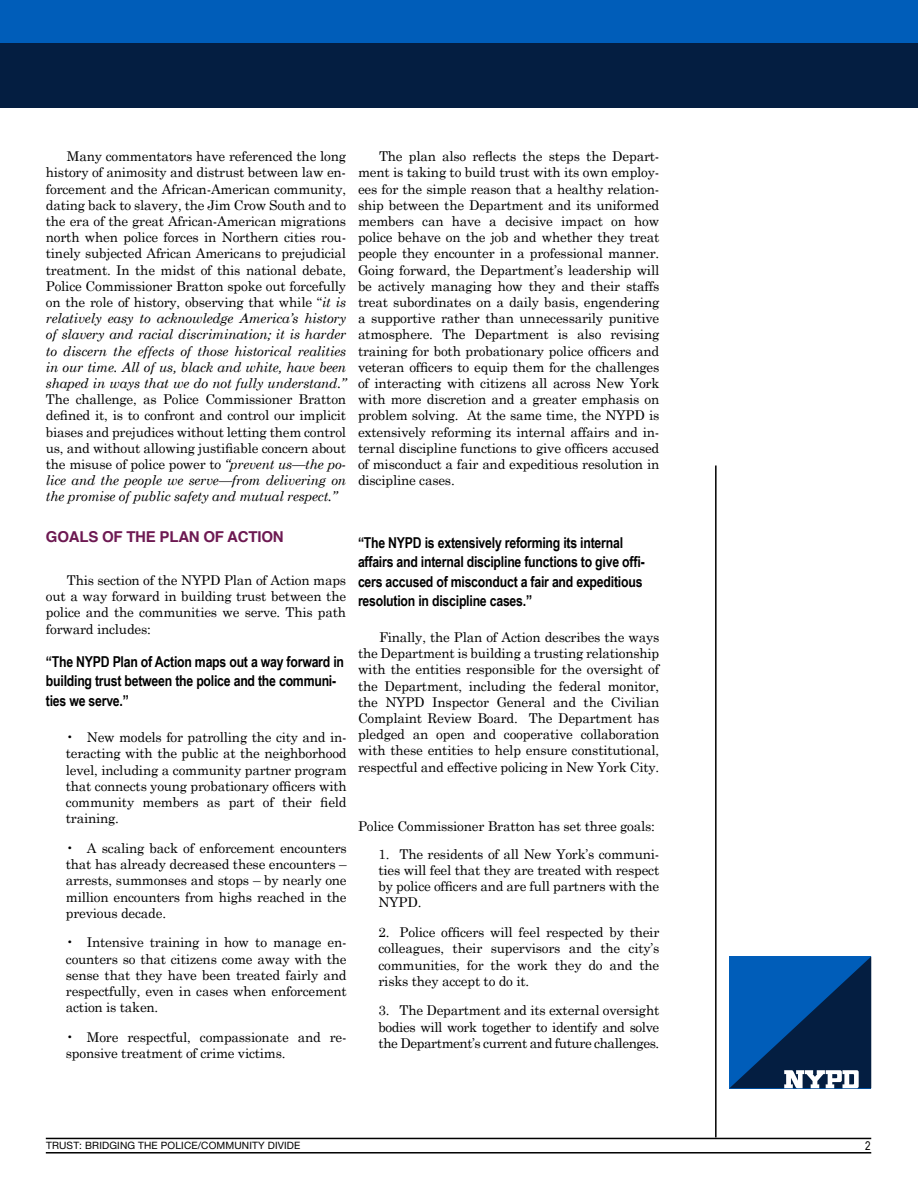
<style>
.page{position:relative;width:918px;height:1188px;background:#fff}
.page>*{position:absolute;margin:0;border:0;box-sizing:border-box;transform-origin:0 0}
.t1{font:700 15px/19.5px "Arial Narrow";letter-spacing:-.015em;color:#000}
.t2{font:700 15px "Helvetica";letter-spacing:-.015em;color:#6d1952}
.t3{font:13.5px/16.2px "Century Schoolbook";letter-spacing:-.015em;color:#000;text-align:justify}
.t4{font:12px "Arial Narrow";color:#000}
.t5{font:10.2px "Helvetica Neue";letter-spacing:.015em;color:#000}
.s1{font-style:italic}
</style>
<div class="page">
<div style="left:0;top:0;width:918px;height:108px;background:#005db9"></div>
<div style="left:0;top:43px;width:918px;height:65px;background:#041e41"></div>
<hr style="left:46px;top:1138px;width:825px;height:1px;background:#000">
<hr style="left:46px;top:1152px;width:825px;height:2px;background:#000">
<hr style="left:715px;top:466px;width:2px;height:671px;background:#000">
<svg style="left:729px;top:956px;width:142px;height:132px;background:#0d4886"></svg>
<p class="t3" style="left:46px;top:148px;width:302px;text-indent:21px">Many commentators have referenced the long history of animosity and distrust between law en&shy;forcement and the African-American community, dating back to slavery, the Jim Crow South and to the era of the great African-American migrations north when police forces in Northern cities rou&shy;tinely subjected African Americans to prejudicial treatment. In the midst of this national debate, Police Commissioner Bratton spoke out forcefully on the role of history, observing that while “<span class="s1">it is relatively easy to acknowledge America’s history of slavery and racial discrimination; it is harder to discern the effects of those historical realities in our time. All of us, black and white, have been shaped in ways that we do not fully understand.”</span></p>
<p class="t3" style="left:46px;top:391px;width:302px">The challenge, as Police Commissioner Bratton defined it, is to confront and control our implicit biases and prejudices without letting them control us, and without allowing justifiable concern about the misuse of police power to <span class="s1">“prevent us—the po&shy;lice and the people we serve—from delivering on the promise of public safety and mutual respect.”</span></p>
<p class="t2" style="left:46px;top:525px;width:239px">GOALS OF THE PLAN OF ACTION</p>
<p class="t3" style="left:46px;top:572px;width:302px;text-indent:21px">This section of the NYPD Plan of Action maps out a way forward in building trust between the police and the communities we serve. This path forward includes:</p>
<p class="t1" style="left:46px;top:651px;width:300px">“The NYPD Plan of Action maps out a way forward in building trust between the police and the communi&shy;ties we serve.”</p>
<p class="t3" style="left:66px;top:729px;width:282px">• New models for patrolling the city and in&shy;teracting with the public at the neighborhood level, including a community partner program that connects young probationary officers with community members as part of their field training.</p>
<p class="t3" style="left:66px;top:840px;width:282px">• A scaling back of enforcement encounters that has already decreased these encounters – arrests, summonses and stops – by nearly one million encounters from highs reached in the previous decade.</p>
<p class="t3" style="left:66px;top:934px;width:282px">• Intensive training in how to manage en&shy;counters so that citizens come away with the sense that they have been treated fairly and respectfully, even in cases when enforcement action is taken.</p>
<p class="t3" style="left:66px;top:1029px;width:282px">• More respectful, compassionate and re&shy;sponsive treatment of crime victims.</p>
<p class="t3" style="left:358px;top:148px;width:303px;text-indent:21px">The plan also reflects the steps the Depart&shy;ment is taking to build trust with its own employ&shy;ees for the simple reason that a healthy relation&shy;ship between the Department and its uniformed members can have a decisive impact on how police behave on the job and whether they treat people they encounter in a professional manner.<br>Going forward, the Department’s leadership will be actively managing how they and their staffs treat subordinates on a daily basis, engendering a supportive rather than unnecessarily punitive atmosphere. The Department is also revising training for both probationary police officers and veteran officers to equip them for the challenges of interacting with citizens all across New York with more discretion and a greater emphasis on problem solving. At the same time, the NYPD is extensively reforming its internal affairs and in&shy;ternal discipline functions to give officers accused of misconduct a fair and expeditious resolution in discipline cases.</p>
<p class="t1" style="left:358px;top:532px;width:288px">“The NYPD is extensively reforming its internal affairs and internal discipline functions to give offi&shy;cers accused of misconduct a fair and expeditious resolution in discipline cases.”</p>
<p class="t3" style="left:358px;top:629px;width:303px;text-indent:21px">Finally, the Plan of Action describes the ways the Department is building a trusting relationship with the entities responsible for the oversight of the Department, including the federal monitor, the NYPD Inspector General and the Civilian Complaint Review Board. The Department has pledged an open and cooperative collaboration with these entities to help ensure constitutional, respectful and effective policing in New York City.</p>
<p class="t3" style="left:358px;top:818px;width:299px">Police Commissioner Bratton has set three goals:</p>
<p class="t3" style="left:379px;top:846px;width:282px">1. The residents of all New York’s communi&shy;ties will feel that they are treated with respect by police officers and are full partners with the NYPD.</p>
<p class="t3" style="left:379px;top:924px;width:282px">2. Police officers will feel respected by their colleagues, their supervisors and the city’s communities, for the work they do and the risks they accept to do it.</p>
<p class="t3" style="left:379px;top:1002px;width:282px">3. The Department and its external oversight bodies will work together to identify and solve the Department’s current and future challenges.</p>
<p class="t5" style="left:46px;top:1138px;width:256px">TRUST: BRIDGING THE POLICE/COMMUNITY DIVIDE</p>
<p class="t4" style="left:865px;top:1137px;width:7px">2</p>
</div>
